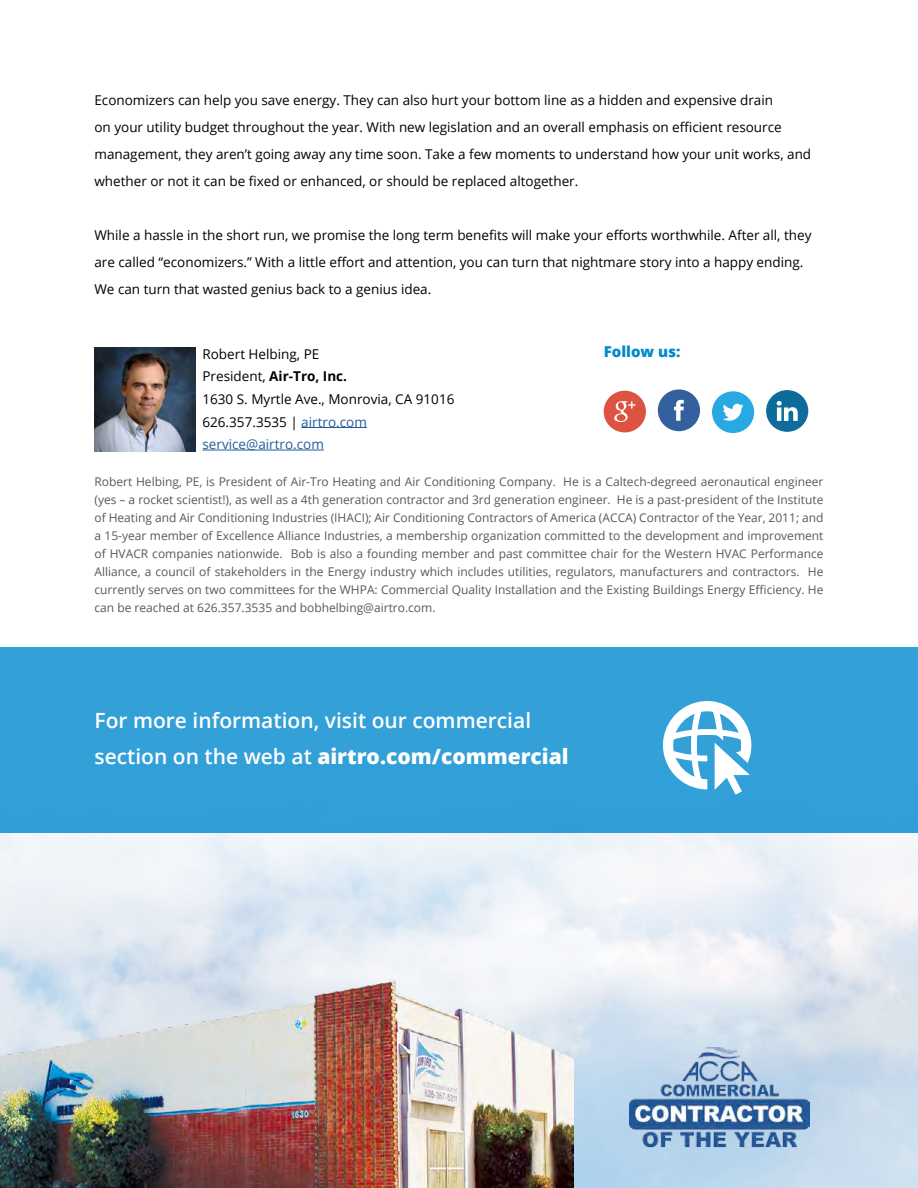
<style>
.page{position:relative;width:918px;height:1188px;background:#fff}
.page>*{position:absolute;margin:0;border:0;box-sizing:border-box;transform-origin:0 0}
.t1{font:600 21px/36px "Open Sans";color:#fff}
.t2{font:800 15px "Open Sans";color:#0089cf}
.t3{font:13.5px/27px "Open Sans";color:#000}
.t4{font:12px/18px "Open Sans";color:#58595b;text-align:justify}
.s1{font-weight:700}
.s2{color:#215e9e}
.s3{font-weight:800}
</style>
<div class="page">
<img style="left:94px;top:348px;width:102px;height:103px">
<svg style="left:658px;top:389px;width:42px;height:42px"></svg>
<svg style="left:712px;top:391px;width:42px;height:42px"></svg>
<svg style="left:766px;top:390px;width:42px;height:42px"></svg>
<svg style="left:604px;top:391px;width:42px;height:41px"></svg>
<img style="left:0;top:833px;width:918px;height:355px">
<div style="left:0;top:647px;width:918px;height:186px;background:#33a0d8"></div>
<img style="left:0;top:972px;width:573px;height:216px">
<img style="left:630px;top:1048px;width:180px;height:101px">
<svg style="left:663px;top:701px;width:88px;height:94px"></svg>
<hr style="left:301px;top:427px;width:66px;height:1px;background:#215e9e">
<hr style="left:202px;top:450px;width:122px;height:1px;background:#215e9e">
<p class="t3" style="left:94px;top:86px;width:718px">Economizers can help you save energy. They can also hurt your bottom line as a hidden and expensive drain<br>on your utility budget throughout the year. With new legislation and an overall emphasis on efficient resource management, they aren’t going away any time soon. Take a few moments to understand how your unit works, and whether or not it can be fixed or enhanced, or should be replaced altogether.</p>
<p class="t3" style="left:94px;top:221px;width:718px">While a hassle in the short run, we promise the long term benefits will make your efforts worthwhile. After all, they are called “economizers.” With a little effort and attention, you can turn that nightmare story into a happy ending.<br>We can turn that wasted genius back to a genius idea.</p>
<p class="t3" style="left:202px;top:340px;width:118px">Robert Helbing, PE</p>
<p class="t2" style="left:604px;top:340px;width:78px">Follow us:</p>
<p class="t3" style="left:202px;top:365px;width:253px;line-height:22.5px">President, <span class="s1">Air-Tro, Inc.<br></span>1630 S. Myrtle Ave., Monrovia, CA 91016<br>626.357.3535 | <span class="s2">airtro.com service@airtro.com</span></p>
<p class="t4" style="left:94px;top:472px;width:731px">Robert Helbing, PE, is President of Air-Tro Heating and Air Conditioning Company. He is a Caltech-degreed aeronautical engineer (yes – a rocket scientist!), as well as a 4th generation contractor and 3rd generation engineer. He is a past-president of the Institute of Heating and Air Conditioning Industries (IHACI); Air Conditioning Contractors of America (ACCA) Contractor of the Year, 2011; and a 15-year member of Excellence Alliance Industries, a membership organization committed to the development and improvement of HVACR companies nationwide. Bob is also a founding member and past committee chair for the Western HVAC Performance Alliance, a council of stakeholders in the Energy industry which includes utilities, regulators, manufacturers and contractors. He currently serves on two committees for the WHPA: Commercial Quality Installation and the Existing Buildings Energy Efficiency. He can be reached at 626.357.3535 and bobhelbing@airtro.com.</p>
<p class="t1" style="left:94px;top:702px;width:476px">For more information, visit our commercial section on the web at <span class="s3">airtro.com/commercial</span></p>
</div>
